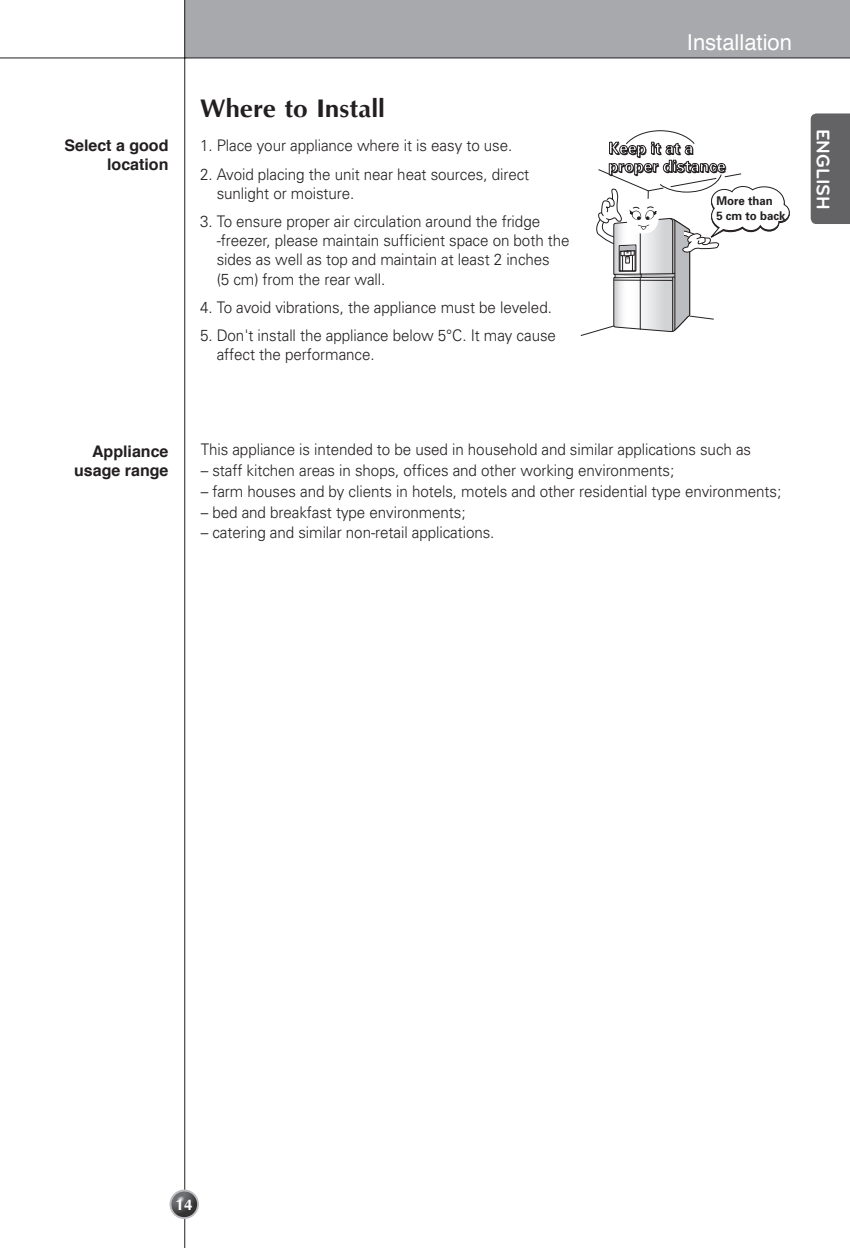
<style>
.page{position:relative;width:850px;height:1248px;background:#fff}
.page>*{position:absolute;margin:0;border:0;box-sizing:border-box;transform-origin:0 0}
.t1{font:700 26px "Optane";color:#231f20}
.t2{font:22px "Helvetica";color:#fff}
.t3{font:700 19px "Bryant LG";color:#fff}
.t4{font:300 16px/19.2px "Univers";letter-spacing:-.005em;color:#231f20;scale:.95 1}
.t5{font:700 16px/19.2px "Helvetica";color:#231f20;text-align:right}
.t6{font:700 16px/18px "Univers";letter-spacing:-.01em;color:#231f20}
.t7{font:700 16px "Optane";color:#fff}
.t8{font:700 12px/14.4px "Univers";color:#231f20;scale:.95 1}
</style>
<div class="page">
<div style="left:184px;top:1px;width:666px;height:56px;background:#a8a9ad"></div>
<hr style="left:184px;top:1px;width:1px;height:1247px;background:#231f20">
<hr style="left:0;top:57px;width:850px;height:1px;background:#231f20">
<svg style="left:170px;top:1190px;width:29px;height:29px"></svg>
<img style="left:171px;top:1191px;width:26px;height:26px;border-radius:50%">
<div style="left:811px;top:113px;width:39px;height:111px;background:#636366"></div>
<svg style="left:581px;top:130px;width:209px;height:206px"></svg>
<p class="t5" style="left:64px;top:137px;width:106px">Select a good location</p>
<h1 class="t1" style="left:200px;top:93px;width:187px">Where to Install</h1>
<p class="t4" style="left:200px;top:138px;width:330px">1. Place your appliance where it is easy to use.</p>
<p class="t4" style="left:217px;top:166px;width:331px;text-indent:-17px">2. Avoid placing the unit near heat sources, direct sunlight or moisture.</p>
<p class="t4" style="left:217px;top:213px;width:373px;text-indent:-17px">3. To ensure proper air circulation around the fridge -freezer, please maintain sufficient space on both the sides as well as top and maintain at least 2 inches<br>(5 cm) from the rear wall.</p>
<p class="t4" style="left:200px;top:299px;width:372px">4. To avoid vibrations, the appliance must be leveled.</p>
<p class="t4" style="left:217px;top:327px;width:359px;text-indent:-17px">5. Don't install the appliance below 5 C. It may cause affect the performance.</p>
<h2 class="t2" style="left:687px;top:33px;width:107px">Installation</h2>
<p class="t6" style="left:609px;top:142px;width:119px">Keep it at a proper distance</p>
<p class="t8" style="left:716px;top:195px;width:74px">More than<br>5 cm to back</p>
<p class="t3" style="left:830px;top:129px;width:82px;rotate:90deg">ENGLISH</p>
<p class="t5" style="left:74px;top:443px;width:96px">Appliance usage range</p>
<p class="t4" style="left:201px;top:441px;width:581px">This appliance is intended to be used in household and similar applications such as</p>
<p class="t4" style="left:201px;top:462px;width:500px">– staff kitchen areas in shops, offices and other working environments;</p>
<p class="t4" style="left:201px;top:483px;width:613px">– farm houses and by clients in hotels, motels and other residential type environments;</p>
<p class="t4" style="left:201px;top:504px;width:280px">– bed and breakfast type environments;</p>
<p class="t4" style="left:201px;top:525px;width:311px">– catering and similar non-retail applications.</p>
<p class="t7" style="left:175px;top:1195px;width:19px">14</p>
</div>
